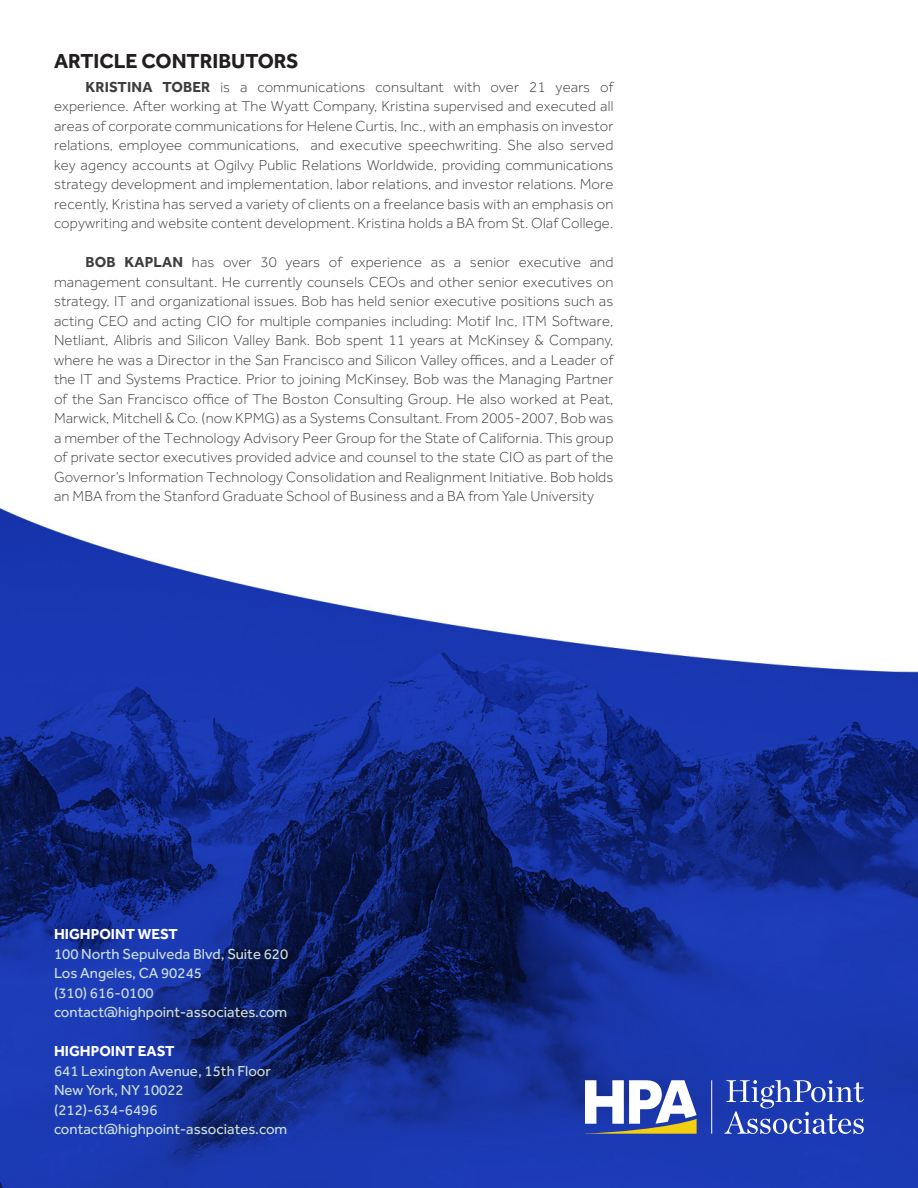
<style>
.page{position:relative;width:918px;height:1188px;background:#fff}
.page>*{position:absolute;margin:0;border:0;box-sizing:border-box;transform-origin:0 0}
.Subhead{font:700 21px "Effra";color:#231f20}
.Body{font:300 15px/19.5px "Effra";letter-spacing:.01em;color:#3e3e3f;text-align:justify}
.t1{font:15px "Effra";color:#cddfdb}
.t2{font:700 15px "Effra";color:#fff}
.s1{font-weight:700}
</style>
<div class="page">
<img style="left:0;top:508px;width:918px;height:680px">
<hr style="left:711px;top:1080px;width:1px;height:54px;background:#fff">
<svg style="left:585px;top:1080px;width:112px;height:54px"></svg>
<svg style="left:724px;top:1080px;width:140px;height:54px;background:#4b63c1"></svg>
<p class="Subhead" style="left:54px;top:48px;width:246px">ARTICLE CONTRIBUTORS</p>
<p class="Body" style="left:54px;top:77px;width:561px;text-indent:32px"><span class="s1">KRISTINA TOBER</span> is a communications consultant with over 21 years of experience. After working at The Wyatt Company, Kristina supervised and executed all areas of corporate communications for Helene Curtis, Inc., with an emphasis on investor relations, employee communications, and executive speechwriting. She also served key agency accounts at Ogilvy Public Relations Worldwide, providing communications strategy development and implementation, labor relations, and investor relations. More recently, Kristina has served a variety of clients on a freelance basis with an emphasis on copywriting and website content development. Kristina holds a BA from St. Olaf College.</p>
<p class="Body" style="left:54px;top:252px;width:561px;text-indent:32px"><span class="s1">BOB KAPLAN</span> has over 30 years of experience as a senior executive and management consultant. He currently counsels CEOs and other senior executives on strategy, IT and organizational issues. Bob has held senior executive positions such as acting CEO and acting CIO for multiple companies including: Motif Inc, ITM Software, Netliant, Alibris and Silicon Valley Bank. Bob spent 11 years at McKinsey &amp; Company, where he was a Director in the San Francisco and Silicon Valley offices, and a Leader of the IT and Systems Practice. Prior to joining McKinsey, Bob was the Managing Partner of the San Francisco office of The Boston Consulting Group. He also worked at Peat, Marwick, Mitchell &amp; Co. (now KPMG) as a Systems Consultant. From 2005-2007, Bob was a member of the Technology Advisory Peer Group for the State of California. This group of private sector executives provided advice and counsel to the state CIO as part of the Governor’s Information Technology Consolidation and Realignment Initiative. Bob holds an MBA from the Stanford Graduate School of Business and a BA from Yale University</p>
<p class="t2" style="left:54px;top:925px;width:126px">HIGHPOINT WEST</p>
<p class="t1" style="left:54px;top:945px;width:236px">100 North Sepulveda Blvd, Suite 620</p>
<p class="t1" style="left:54px;top:964px;width:150px">Los Angeles, CA 90245</p>
<p class="t1" style="left:54px;top:984px;width:101px">(310) 616-0100</p>
<p class="t1" style="left:54px;top:1003px;width:235px">contact@highpoint-associates.com</p>
<p class="t2" style="left:54px;top:1042px;width:122px">HIGHPOINT EAST</p>
<p class="t1" style="left:54px;top:1062px;width:219px">641 Lexington Avenue, 15th Floor</p>
<p class="t1" style="left:54px;top:1081px;width:131px">New York, NY 10022</p>
<p class="t1" style="left:54px;top:1101px;width:105px">(212)-634-6496</p>
<p class="t1" style="left:54px;top:1120px;width:235px">contact@highpoint-associates.com</p>
</div>
